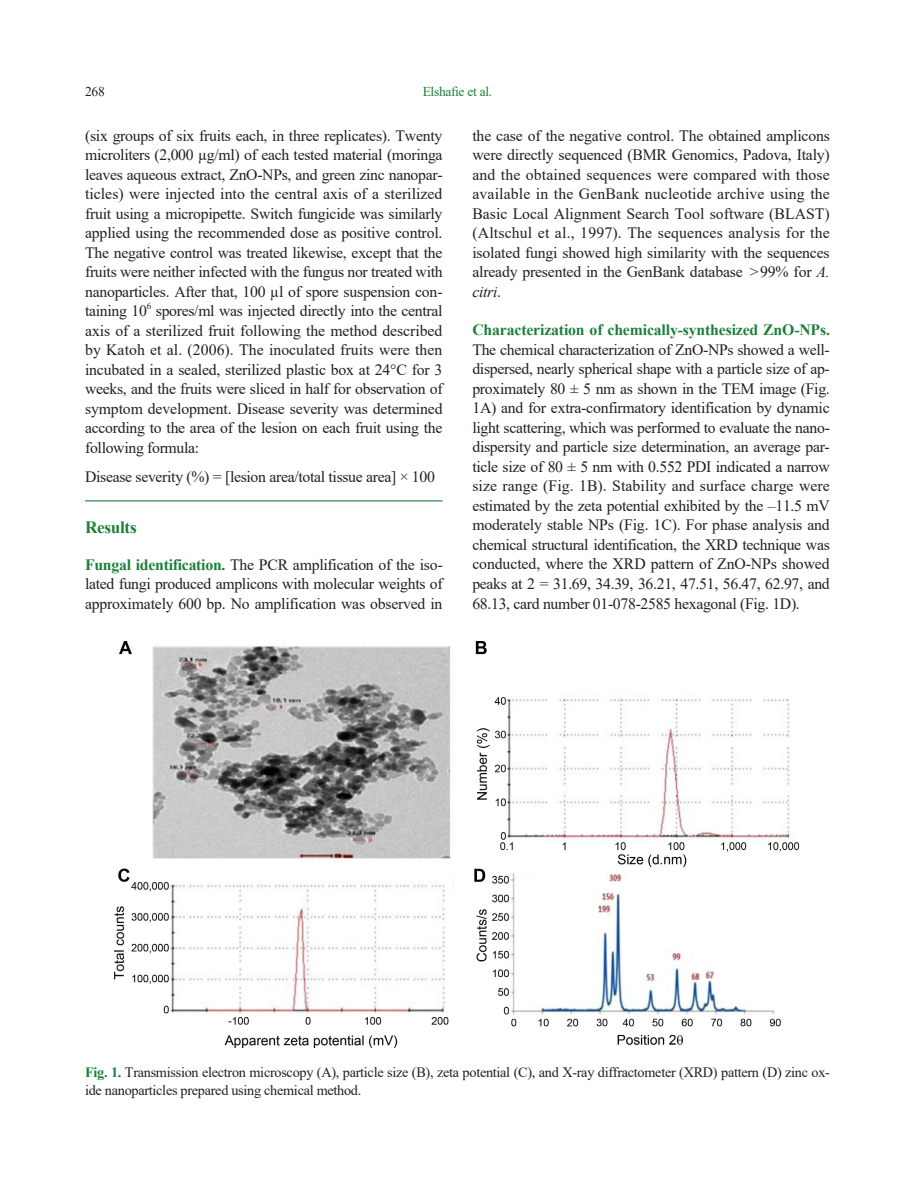
<style>
.page{position:relative;width:915px;height:1191px;background:#fff}
.page>*{position:absolute;margin:0;border:0;box-sizing:border-box;transform-origin:0 0}
.본문대{font:700 17.25px "Times New Roman";letter-spacing:-.02em;color:#1c8039}
.본문중{font:15.75px/19.5px "Times New Roman";letter-spacing:-.02em;color:#231f20;text-align:justify}
.본문-1{font:15.75px/19.5px "Times New Roman";letter-spacing:-.015em;color:#231f20;text-align:justify}
.그림표설명{font:14.25px/18px "Times New Roman";letter-spacing:-.02em;color:#231f20}
.t1{font:13.5px "Times New Roman";letter-spacing:-.02em;color:#1c8039}
.t2{font:13.5px "Times New Roman";color:#231f20}
.s1{font-weight:700;color:#1c8039}
.s2{font-style:italic}
</style>
<div class="page">
<hr style="left:85px;top:500px;width:357px;height:1px;background:#1c8039">
<img style="left:115px;top:641px;width:684px;height:406px">
<p class="t2" style="left:85px;top:82px;width:21px">268</p>
<p class="t1" style="left:422px;top:82px;width:71px">Elshafie et al.</p>
<p class="본문중" style="left:85px;top:125px;width:359px">(six groups of six fruits each, in three replicates). Twenty microliters (2,000 µg/ml) of each tested material (moringa leaves aqueous extract, ZnO-NPs, and green zinc nanopar&shy;ticles) were injected into the central axis of a sterilized fruit using a micropipette. Switch fungicide was similarly applied using the recommended dose as positive control.<br>The negative control was treated likewise, except that the fruits were neither infected with the fungus nor treated with nanoparticles. After that, 100 µl of spore suspension con&shy;taining 10<sup>6</sup> spores/ml was injected directly into the central axis of a sterilized fruit following the method described by Katoh et al. (2006). The inoculated fruits were then incubated in a sealed, sterilized plastic box at 24°C for 3 weeks, and the fruits were sliced in half for observation of symptom development. Disease severity was determined according to the area of the lesion on each fruit using the following formula:</p>
<p class="본문-1" style="left:85px;top:466px;width:351px">Disease severity (%) = [lesion area/total tissue area] × 100</p>
<p class="본문대" style="left:85px;top:514px;width:53px">Results</p>
<p class="본문-1" style="left:85px;top:554px;width:359px"><span class="s1">Fungal identification.</span> The PCR amplification of the iso&shy;lated fungi produced amplicons with molecular weights of approximately 600 bp. No amplification was observed in</p>
<p class="본문-1" style="left:472px;top:125px;width:359px">the case of the negative control. The obtained amplicons were directly sequenced (BMR Genomics, Padova, Italy) and the obtained sequences were compared with those available in the GenBank nucleotide archive using the Basic Local Alignment Search Tool software (BLAST) (Altschul et al., 1997). The sequences analysis for the isolated fungi showed high similarity with the sequences already presented in the GenBank database &gt;99% for <span class="s2">A. citri</span>.</p>
<p class="본문중" style="left:472px;top:320px;width:359px"><span class="s1">Characterization of chemically-synthesized ZnO-NPs.<br></span>The chemical characterization of ZnO-NPs showed a well&shy;dispersed, nearly spherical shape with a particle size of ap&shy;proximately 80 ± 5 nm as shown in the TEM image (Fig.<br>1A) and for extra-confirmatory identification by dynamic light scattering, which was performed to evaluate the nano&shy;dispersity and particle size determination, an average par&shy;ticle size of 80 ± 5 nm with 0.552 PDI indicated a narrow size range (Fig. 1B). Stability and surface charge were estimated by the zeta potential exhibited by the –11.5 mV moderately stable NPs (Fig. 1C). For phase analysis and chemical structural identification, the XRD technique was conducted, where the XRD pattern of ZnO-NPs showed peaks at 2 = 31.69, 34.39, 36.21, 47.51, 56.47, 62.97, and 68.13, card number 01-078-2585 hexagonal (Fig. 1D).</p>
<p class="그림표설명" style="left:85px;top:1063px;width:746px"><span class="s1">Fig. 1.</span> Transmission electron microscopy (A), particle size (B), zeta potential (C), and X-ray diffractometer (XRD) pattern (D) zinc ox&shy;ide nanoparticles prepared using chemical method.</p>
</div>
